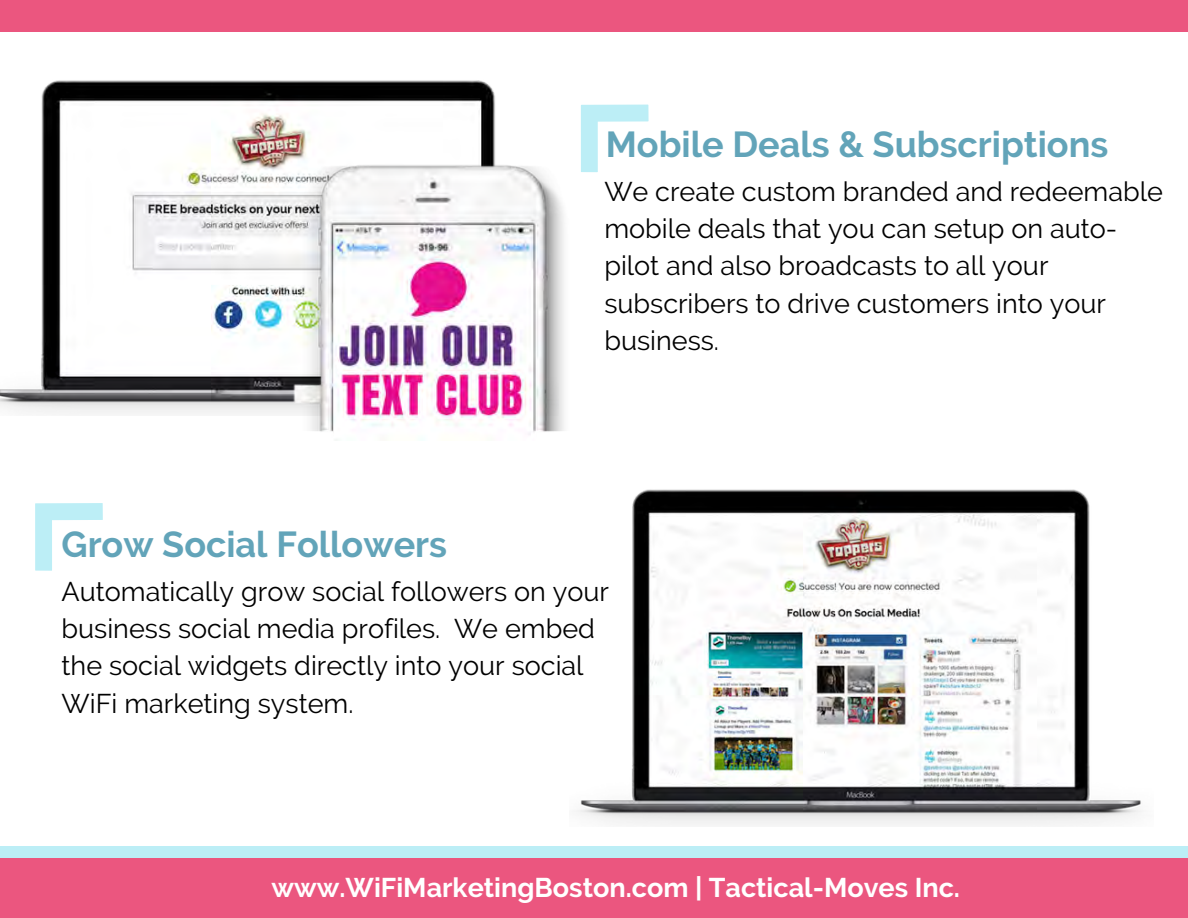
<style>
.page{position:relative;width:1188px;height:918px;background:#fff}
.page>*{position:absolute;margin:0;border:0;box-sizing:border-box;transform-origin:0 0}
.t1{font:700 36px "Raleway";color:#62a4b9}
.t2{font:27px/37.2px "Raleway";color:#000}
.t3{font:700 27px "Raleway";color:#fff}
</style>
<div class="page">
<img style="left:576px;top:489px;width:566px;height:336px">
<div style="left:0;top:856px;width:1188px;height:62px;background:#eb567f"></div>
<div style="left:0;top:846px;width:1188px;height:12px;background:#bceef6"></div>
<img style="left:0;top:80px;width:495px;height:334px">
<img style="left:285px;top:135px;width:279px;height:300px">
<svg style="left:547px;top:104px;width:102px;height:77px"></svg>
<div style="left:0;top:0;width:1188px;height:31px;background:#eb567f"></div>
<svg style="left:35px;top:503px;width:68px;height:68px"></svg>
<h1 class="t1" style="left:606px;top:124px;width:504px">Mobile Deals &amp; Subscriptions</h1>
<p class="t2" style="left:604px;top:173px;width:560px">We create custom branded and redeemable mobile deals that you can setup on auto&shy;pilot and also broadcasts to all your subscribers to drive customers into your business.</p>
<h1 class="t1" style="left:62px;top:524px;width:387px">Grow Social Followers</h1>
<p class="t2" style="left:62px;top:573px;width:549px">Automatically grow social followers on your business social media profiles. We embed the social widgets directly into your social WiFi marketing system.</p>
<p class="t3" style="left:272px;top:872px;width:690px">www.WiFiMarketingBoston.com | Tactical-Moves Inc.</p>
</div>
